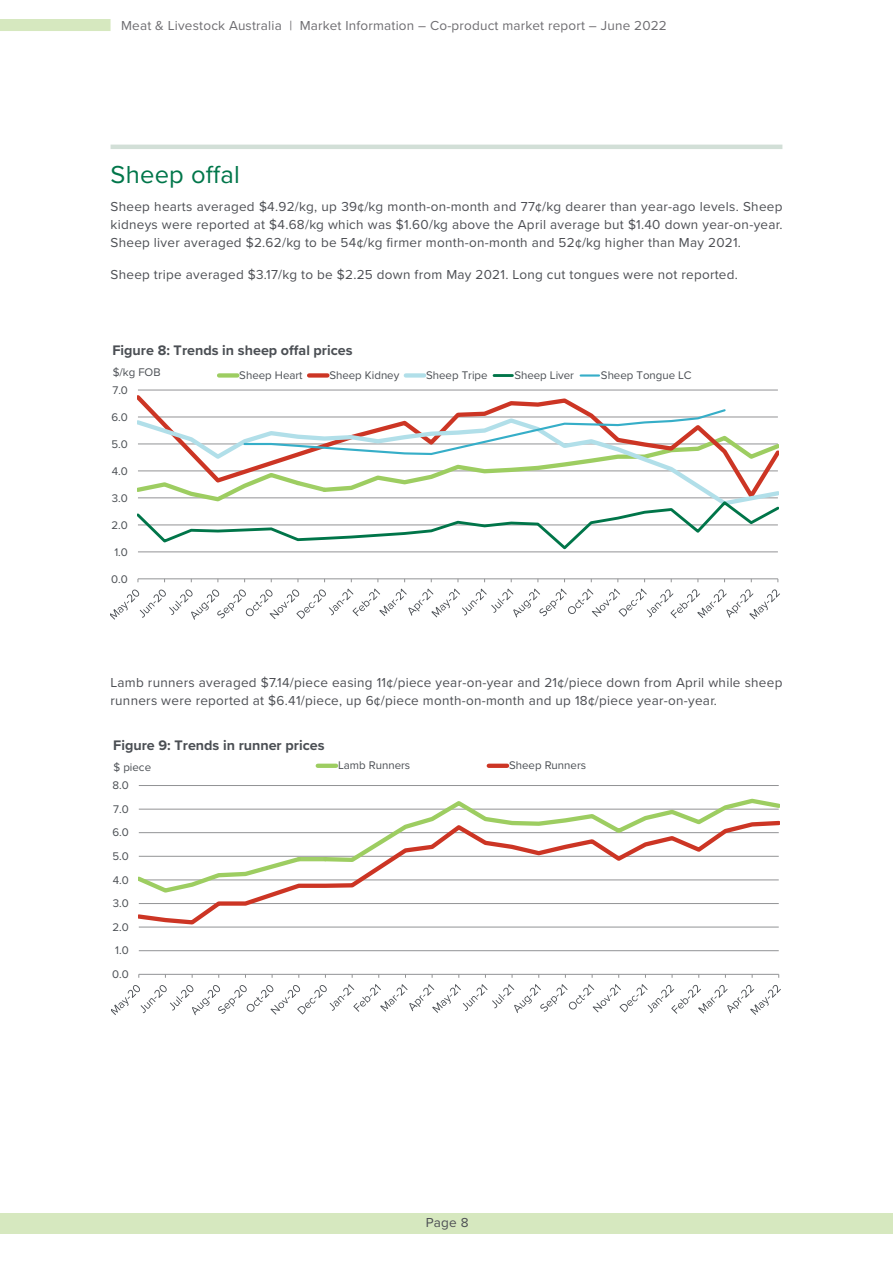
<style>
.page{position:relative;width:893px;height:1263px;background:#fff}
.page>*{position:absolute;margin:0;border:0;box-sizing:border-box;transform-origin:0 0}
.MLA_Sub_Heading{font:25.5px "Proxima Nova";letter-spacing:.01em;color:#00764a}
.t1{font:700 14.4px "Proxima Nova";color:#4b4f54}
.MLA_Paragraph{font:13.5px/18px "Proxima Nova";letter-spacing:.02em;color:#4d4f54;text-align:justify}
.t2{font:13.5px "Proxima Nova";letter-spacing:.015em;color:#6e6d71}
.t3{font:11.4px "Proxima Nova";color:#4b4f54}
</style>
<div class="page">
<div style="left:0;top:19px;width:111px;height:12px;background:#d6e8bf"></div>
<div style="left:0;top:1213px;width:893px;height:21px;background:#d6e8bf"></div>
<hr style="left:111px;top:145px;width:671px;height:4px;background:#d2dfd7">
<hr style="left:138px;top:390px;width:640px;height:1px;background:#929395">
<hr style="left:138px;top:578px;width:640px;height:1px;background:#929395">
<svg style="left:138px;top:395px;width:444px;height:21px"></svg>
<svg style="left:138px;top:416px;width:641px;height:62px"></svg>
<svg style="left:138px;top:478px;width:641px;height:74px"></svg>
<svg style="left:242px;top:408px;width:485px;height:48px"></svg>
<svg style="left:111px;top:588px;width:669px;height:32px"></svg>
<div style="left:219px;top:373px;width:18px;height:5px;background:#9dcd61"></div>
<div style="left:309px;top:373px;width:18px;height:5px;background:#cc3524"></div>
<div style="left:406px;top:373px;width:18px;height:5px;background:#b1dfe9"></div>
<hr style="left:494px;top:374px;width:18px;height:3px;background:#007549">
<hr style="left:581px;top:374px;width:18px;height:3px;background:#36aec8">
<hr style="left:139px;top:950px;width:640px;height:1px;background:#929395">
<hr style="left:139px;top:927px;width:640px;height:1px;background:#929395">
<hr style="left:139px;top:785px;width:640px;height:1px;background:#929395">
<hr style="left:139px;top:974px;width:640px;height:1px;background:#929395">
<svg style="left:139px;top:798px;width:640px;height:20px"></svg>
<svg style="left:139px;top:818px;width:640px;height:109px"></svg>
<svg style="left:111px;top:984px;width:670px;height:31px"></svg>
<hr style="left:318px;top:764px;width:18px;height:4px;background:#9dcd61">
<hr style="left:489px;top:764px;width:18px;height:4px;background:#cc3524">
<p class="t2" style="left:121px;top:15px;width:547px">Meat &amp; Livestock Australia | Market Information – Co-product market report – June 2022</p>
<p class="MLA_Sub_Heading" style="left:111px;top:156px;width:131px">Sheep offal</p>
<p class="MLA_Paragraph" style="left:111px;top:196px;width:673px">Sheep hearts averaged $4.92/kg, up 39¢/kg month-on-month and 77¢/kg dearer than year-ago levels. Sheep kidneys were reported at $4.68/kg which was $1.60/kg above the April average but $1.40 down year-on-year.<br>Sheep liver averaged $2.62/kg to be 54¢/kg firmer month-on-month and 52¢/kg higher than May 2021.</p>
<p class="MLA_Paragraph" style="left:111px;top:265px;width:629px">Sheep tripe averaged $3.17/kg to be $2.25 down from May 2021. Long cut tongues were not reported.</p>
<p class="t1" style="left:112px;top:339px;width:242px">Figure 8: Trends in sheep offal prices</p>
<p class="t3" style="left:239px;top:367px;width:65px">Sheep Heart</p>
<p class="t3" style="left:329px;top:367px;width:71px">Sheep Kidney</p>
<p class="t3" style="left:426px;top:367px;width:63px">Sheep Tripe</p>
<p class="t3" style="left:514px;top:367px;width:61px">Sheep Liver</p>
<p class="t3" style="left:601px;top:367px;width:92px">Sheep Tongue LC</p>
<p class="t3" style="left:113px;top:363px;width:49px">$/kg FOB</p>
<p class="t3" style="left:112px;top:381px;width:17px">7.0</p>
<p class="t3" style="left:112px;top:408px;width:18px">6.0</p>
<p class="t3" style="left:112px;top:435px;width:18px">5.0</p>
<p class="t3" style="left:112px;top:462px;width:18px">4.0</p>
<p class="t3" style="left:112px;top:489px;width:18px">3.0</p>
<p class="t3" style="left:112px;top:516px;width:18px">2.0</p>
<p class="t3" style="left:114px;top:543px;width:15px">1.0</p>
<p class="t3" style="left:111px;top:570px;width:18px">0.0</p>
<p class="MLA_Paragraph" style="left:111px;top:673px;width:673px">Lamb runners averaged $7.14/piece easing 11¢/piece year-on-year and 21¢/piece down from April while sheep runners were reported at $6.41/piece, up 6¢/piece month-on-month and up 18¢/piece year-on-year.</p>
<p class="t1" style="left:113px;top:735px;width:213px">Figure 9: Trends in runner prices</p>
<p class="t3" style="left:114px;top:759px;width:39px">$ piece</p>
<p class="t3" style="left:112px;top:777px;width:18px">8.0</p>
<p class="t3" style="left:113px;top:800px;width:17px">7.0</p>
<p class="t3" style="left:112px;top:824px;width:18px">6.0</p>
<p class="t3" style="left:112px;top:848px;width:18px">5.0</p>
<p class="t3" style="left:113px;top:871px;width:18px">4.0</p>
<p class="t3" style="left:113px;top:895px;width:18px">3.0</p>
<p class="t3" style="left:112px;top:918px;width:18px">2.0</p>
<p class="t3" style="left:115px;top:942px;width:15px">1.0</p>
<p class="t3" style="left:112px;top:966px;width:18px">0.0</p>
<p class="t3" style="left:338px;top:757px;width:74px">Lamb Runners</p>
<p class="t3" style="left:509px;top:757px;width:79px">Sheep Runners</p>
<p class="MLA_Paragraph" style="left:426px;top:1213px;width:44px">Page 8</p>
</div>
